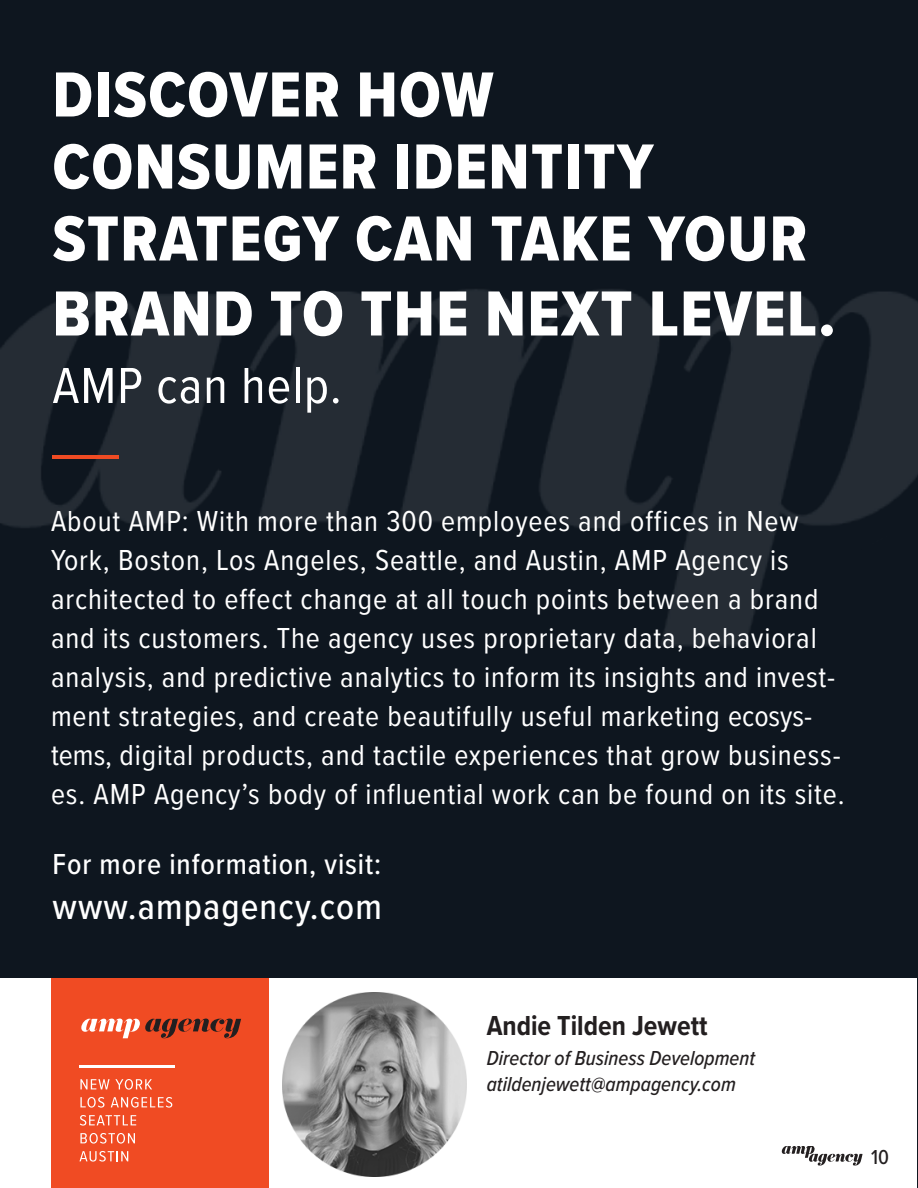
<style>
.page{position:relative;width:918px;height:1188px;background:#0e161f}
.page>*{position:absolute;margin:0;border:0;box-sizing:border-box;transform-origin:0 0}
.t1{font:66px/75px "Proxima Nova Cond Extrabld";letter-spacing:.02em;color:#fff}
.t2{font:52.5px "Proxima Nova Cond";letter-spacing:.02em;color:#fff}
.t3{font:500 37.5px "Proxima Nova Cond";letter-spacing:.03em;color:#fff}
.t4{font:30px/39px "Proxima Nova Cond";letter-spacing:.03em;color:#fff}
.t5{font:500 30px "Proxima Nova Cond";letter-spacing:.03em;color:#fff}
.t6{font:700 28.5px "Proxima Nova Cond";color:#231f20}
.t7{font:italic 500 21px "Proxima Nova Cond";color:#231f20}
.t8{font:500 21px "Proxima Nova Cond";color:#231f20}
</style>
<div class="page">
<div style="left:1px;top:979px;width:916px;height:209px;background:#fff"></div>
<svg style="left:782px;top:1146px;width:81px;height:20px"></svg>
<img style="left:283px;top:992px;width:184px;height:184px">
<img style="left:0;top:289px;width:918px;height:357px">
<svg style="left:743px;top:521px;width:175px;height:125px"></svg>
<div style="left:51px;top:979px;width:217px;height:209px;background:#f04b23"></div>
<svg style="left:80px;top:1079px;width:72px;height:11px"></svg>
<svg style="left:80px;top:1115px;width:56px;height:11px"></svg>
<svg style="left:80px;top:1097px;width:24px;height:11px"></svg>
<svg style="left:111px;top:1097px;width:61px;height:11px"></svg>
<svg style="left:80px;top:1133px;width:55px;height:11px"></svg>
<svg style="left:79px;top:1151px;width:49px;height:11px"></svg>
<svg style="left:81px;top:1019px;width:160px;height:19px"></svg>
<hr style="left:79px;top:1066px;width:95px;height:2px;background:#fff">
<hr style="left:52px;top:455px;width:67px;height:4px;background:#ef4b23">
<p class="t1" style="left:52px;top:56px;width:443px">DISCOVER HOW</p>
<p class="t1" style="left:52px;top:128px;width:603px">CONSUMER IDENTITY</p>
<p class="t1" style="left:52px;top:200px;width:785px">STRATEGY CAN TAKE YOUR<br>BRAND TO THE NEXT LEVEL.</p>
<p class="t2" style="left:52px;top:347px;width:291px">AMP can help.</p>
<p class="t4" style="left:51px;top:501px;width:749px">About AMP: With more than 300 employees and offices in New<br>York, Boston, Los Angeles, Seattle, and Austin, AMP Agency is</p>
<p class="t4" style="left:51px;top:579px;width:795px">architected to effect change at all touch points between a brand and its customers. The agency uses proprietary data, behavioral analysis, and predictive analytics to inform its insights and invest&shy;ment strategies, and create beautifully useful marketing ecosys&shy;tems, digital products, and tactile experiences that grow business&shy;es. AMP Agency’s body of influential work can be found on its site.</p>
<p class="t5" style="left:52px;top:842px;width:330px">For more information, visit:</p>
<p class="t3" style="left:52px;top:879px;width:331px">www.ampagency.com</p>
<p class="t6" style="left:487px;top:1005px;width:223px">Andie Tilden Jewett</p>
<p class="t7" style="left:487px;top:1043px;width:270px">Director of Business Development</p>
<p class="t7" style="left:487px;top:1068px;width:251px">atildenjewett@ampagency.com</p>
<p class="t8" style="left:871px;top:1141px;width:19px">10</p>
</div>
